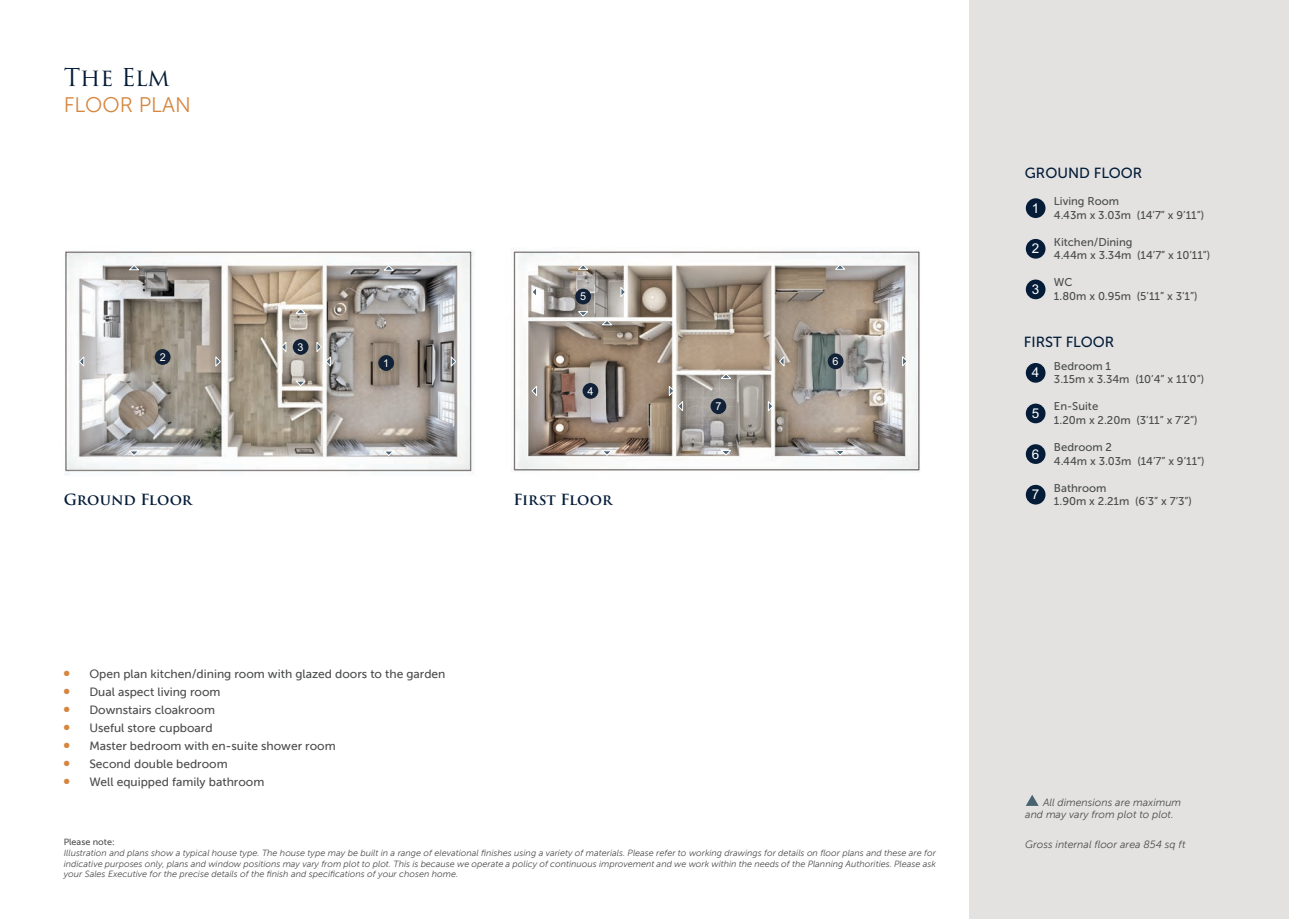
<style>
.page{position:relative;width:1289px;height:919px;background:#fff}
.page>*{position:absolute;margin:0;border:0;box-sizing:border-box;transform-origin:0 0}
.t1{font:24px "Trajan Pro 3";letter-spacing:-.005em;color:#041c38}
.t2{font:21px "Museo Sans 300";color:#d58640}
.t3{font:600 15px "Trajan Pro 3";color:#041c38}
.t4{font:14.7px "Museo Sans 500";color:#041c38}
.t5{font:13.5px "Arial";color:#fff}
.t6{font:12px "Museo Sans 500";color:#4b4c4d}
.t7{font:11.25px/13.5px "Museo Sans 500";color:#4b4c4d}
.t8{font:10.8px "Arial";color:#fff}
.t9{font:italic 10.5px "Museo Sans 300";color:#4b4c4d}
.t10{font:italic 9px/10.8px "Museo Sans 300";color:#4b4c4d;text-align:justify}
.t11{font:9px "Museo Sans 500";color:#4b4c4d}
.s1{color:#d58640}
</style>
<div class="page">
<div style="left:969px;top:0;width:319px;height:918px;background:#e3e2e1"></div>
<img style="left:64px;top:250px;width:411px;height:225px">
<svg style="left:79px;top:356px;width:5px;height:10px"></svg>
<svg style="left:216px;top:356px;width:5px;height:10px"></svg>
<svg style="left:129px;top:265px;width:10px;height:5px"></svg>
<svg style="left:129px;top:450px;width:10px;height:5px"></svg>
<svg style="left:281px;top:342px;width:5px;height:10px"></svg>
<svg style="left:295px;top:308px;width:11px;height:5px"></svg>
<svg style="left:295px;top:381px;width:11px;height:5px"></svg>
<svg style="left:317px;top:342px;width:13px;height:24px"></svg>
<svg style="left:451px;top:356px;width:5px;height:10px"></svg>
<svg style="left:384px;top:265px;width:10px;height:5px"></svg>
<svg style="left:384px;top:451px;width:10px;height:5px"></svg>
<div style="left:378px;top:355px;width:16px;height:16px;background:#112137;border-radius:50%"></div>
<div style="left:155px;top:349px;width:15px;height:16px;background:#112137;border-radius:50%"></div>
<div style="left:293px;top:339px;width:15px;height:16px;background:#112137;border-radius:50%"></div>
<img style="left:511px;top:248px;width:409px;height:224px">
<svg style="left:531px;top:287px;width:6px;height:10px"></svg>
<svg style="left:620px;top:287px;width:5px;height:10px"></svg>
<svg style="left:578px;top:264px;width:10px;height:5px"></svg>
<svg style="left:578px;top:311px;width:10px;height:5px"></svg>
<svg style="left:531px;top:386px;width:6px;height:10px"></svg>
<svg style="left:602px;top:320px;width:10px;height:5px"></svg>
<svg style="left:602px;top:450px;width:10px;height:5px"></svg>
<svg style="left:669px;top:386px;width:14px;height:25px"></svg>
<svg style="left:768px;top:401px;width:5px;height:10px"></svg>
<svg style="left:721px;top:373px;width:10px;height:5px"></svg>
<svg style="left:721px;top:450px;width:10px;height:5px"></svg>
<svg style="left:779px;top:356px;width:5px;height:10px"></svg>
<svg style="left:902px;top:356px;width:5px;height:10px"></svg>
<svg style="left:835px;top:264px;width:10px;height:5px"></svg>
<svg style="left:835px;top:450px;width:10px;height:5px"></svg>
<div style="left:582px;top:383px;width:16px;height:16px;background:#112137;border-radius:50%"></div>
<div style="left:575px;top:288px;width:16px;height:16px;background:#112137;border-radius:50%"></div>
<div style="left:827px;top:353px;width:16px;height:16px;background:#112137;border-radius:50%"></div>
<div style="left:710px;top:398px;width:16px;height:16px;background:#112137;border-radius:50%"></div>
<svg style="left:1026px;top:795px;width:12px;height:10px"></svg>
<div style="left:1025px;top:198px;width:20px;height:20px;background:#041c38;border-radius:50%"></div>
<div style="left:1025px;top:239px;width:20px;height:19px;background:#041c38;border-radius:50%"></div>
<div style="left:1025px;top:279px;width:20px;height:20px;background:#041c38;border-radius:50%"></div>
<div style="left:1025px;top:363px;width:20px;height:19px;background:#041c38;border-radius:50%"></div>
<div style="left:1025px;top:403px;width:20px;height:20px;background:#041c38;border-radius:50%"></div>
<div style="left:1025px;top:444px;width:20px;height:20px;background:#041c38;border-radius:50%"></div>
<div style="left:1025px;top:485px;width:20px;height:19px;background:#041c38;border-radius:50%"></div>
<p class="t1" style="left:64px;top:64px;width:107px">The Elm</p>
<p class="t2" style="left:64px;top:92px;width:129px">FLOOR PLAN</p>
<p class="t8" style="left:160px;top:350px;width:8px">2</p>
<p class="t8" style="left:297px;top:340px;width:8px">3</p>
<p class="t8" style="left:383px;top:356px;width:8px">1</p>
<p class="t8" style="left:580px;top:290px;width:8px">5</p>
<p class="t8" style="left:587px;top:384px;width:8px">4</p>
<p class="t3" style="left:64px;top:491px;width:130px">Ground Floor</p>
<p class="t3" style="left:513px;top:491px;width:100px">First Floor</p>
<p class="t6" style="left:64px;top:666px;width:383px"><span class="s1">●</span> Open plan kitchen/dining room with glazed doors to the garden</p>
<p class="t6" style="left:64px;top:684px;width:158px"><span class="s1">●</span> Dual aspect living room</p>
<p class="t6" style="left:64px;top:702px;width:153px"><span class="s1">●</span> Downstairs cloakroom</p>
<p class="t6" style="left:64px;top:720px;width:150px"><span class="s1">●</span> Useful store cupboard</p>
<p class="t6" style="left:64px;top:738px;width:273px"><span class="s1">●</span> Master bedroom with en-suite shower room</p>
<p class="t6" style="left:64px;top:756px;width:165px"><span class="s1">●</span> Second double bedroom</p>
<p class="t6" style="left:64px;top:774px;width:202px"><span class="s1">●</span> Well equipped family bathroom</p>
<p class="t8" style="left:715px;top:400px;width:8px">7</p>
<p class="t8" style="left:832px;top:355px;width:8px">6</p>
<p class="t11" style="left:64px;top:836px;width:52px">Please note:</p>
<p class="t10" style="left:64px;top:847px;width:873px">Illustration and plans show a typical house type. The house type may be built in a range of elevational finishes using a variety of materials. Please refer to working drawings for details on floor plans and these are for indicative purposes only, plans and window positions may vary from plot to plot. This is because we operate a policy of continuous improvement and we work within the needs of the Planning Authorities. Please ask your Sales Executive for the precise details of the finish and specifications of your chosen home.</p>
<p class="t4" style="left:1024px;top:167px;width:119px">GROUND FLOOR</p>
<p class="t5" style="left:1031px;top:200px;width:9px">1</p>
<p class="t5" style="left:1031px;top:241px;width:9px">2</p>
<p class="t5" style="left:1031px;top:281px;width:9px">3</p>
<p class="t7" style="left:1053px;top:195px;width:152px">Living Room<br>4.43m x 3.03m (14’7” x 9’11”)</p>
<p class="t7" style="left:1053px;top:236px;width:158px">Kitchen/Dining<br>4.44m x 3.34m (14’7” x 10’11”)</p>
<p class="t7" style="left:1053px;top:276px;width:145px">WC<br>1.80m x 0.95m (5’11” x 3’1”)</p>
<p class="t4" style="left:1023px;top:336px;width:92px">FIRST FLOOR</p>
<p class="t5" style="left:1031px;top:365px;width:9px">4</p>
<p class="t5" style="left:1031px;top:405px;width:9px">5</p>
<p class="t5" style="left:1031px;top:446px;width:9px">6</p>
<p class="t5" style="left:1031px;top:486px;width:9px">7</p>
<p class="t7" style="left:1053px;top:360px;width:152px">Bedroom 1<br>3.15m x 3.34m (10’4” x 11’0”)</p>
<p class="t7" style="left:1053px;top:401px;width:145px">En-Suite<br>1.20m x 2.20m (3’11” x 7’2”)</p>
<p class="t7" style="left:1053px;top:441px;width:152px">Bedroom 2<br>4.44m x 3.03m (14’7” x 9’11”)</p>
<p class="t7" style="left:1053px;top:482px;width:139px">Bathroom<br>1.90m x 2.21m (6’3” x 7’3”)</p>
<p class="t9" style="left:1043px;top:796px;width:140px">All dimensions are maximum</p>
<p class="t9" style="left:1025px;top:808px;width:150px">and may vary from plot to plot.</p>
<p class="t9" style="left:1025px;top:838px;width:162px">Gross internal floor area 854 sq ft</p>
</div>
